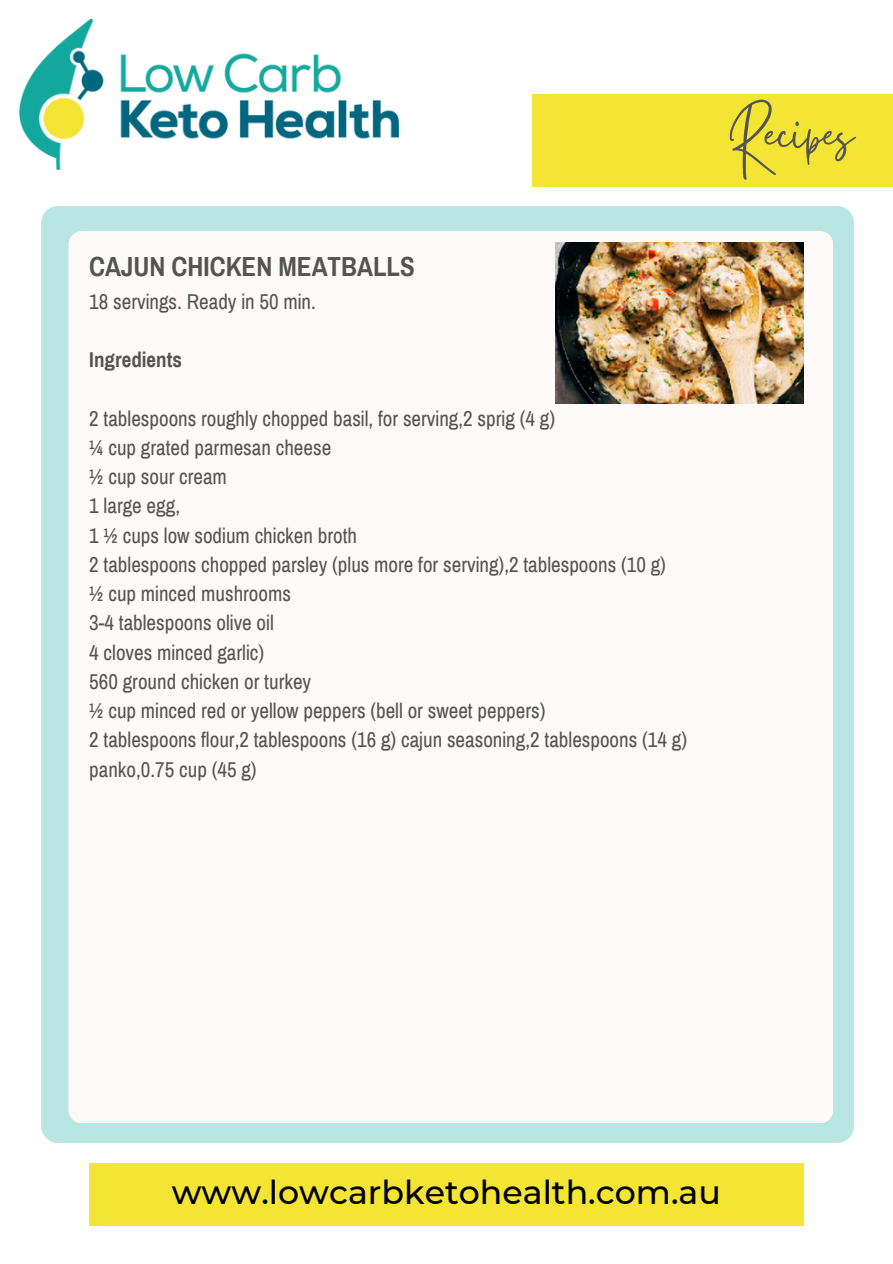
<style>
.page{position:relative;width:893px;height:1264px;background:#fff}
.page>*{position:absolute;margin:0;border:0;box-sizing:border-box;transform-origin:0 0}
.t1{font:60.75px "Gistesy";color:#545454}
.t2{font:500 33.15px "Montserrat";color:#000}
.t3{font:700 27px "Archivo Narrow";color:#545454}
.t4{font:21px/29.2px "Archivo Narrow";color:#545454}
.t5{font:700 21px "Archivo Narrow";color:#545454}
</style>
<div class="page">
<div style="left:532px;top:95px;width:360px;height:92px;background:#f4e434"></div>
<div style="left:41px;top:206px;width:812px;height:936px;background:#b9e5e2;border-radius:17px"></div>
<div style="left:68px;top:231px;width:765px;height:892px;background:#fdfaf9;border-radius:14px"></div>
<img style="left:20px;top:20px;width:378px;height:149px">
<div style="left:89px;top:1162px;width:714px;height:63px;background:#f4e434"></div>
<img style="left:556px;top:242px;width:247px;height:161px">
<p class="t3" style="left:89px;top:252px;width:327px">CAJUN CHICKEN MEATBALLS</p>
<p class="t4" style="left:89px;top:287px;width:228px">18 servings. Ready in 50 min.</p>
<p class="t5" style="left:89px;top:349px;width:94px">Ingredients</p>
<p class="t4" style="left:89px;top:404px;width:599px">2 tablespoons roughly chopped basil, for serving,2 sprig (4 g)<br>¼ cup grated parmesan cheese<br>½ cup sour cream<br>1 large egg,<br>1 ½ cups low sodium chicken broth<br>2 tablespoons chopped parsley (plus more for serving),2 tablespoons (10 g)<br>½ cup minced mushrooms<br>3-4 tablespoons olive oil<br>4 cloves minced garlic)<br>560 ground chicken or turkey<br>½ cup minced red or yellow peppers (bell or sweet peppers)<br>2 tablespoons flour,2 tablespoons (16 g) cajun seasoning,2 tablespoons (14 g) panko,0.75 cup (45 g)</p>
<h1 class="t1" style="left:726px;top:91px;width:129px">Recipes</h1>
<h2 class="t2" style="left:172px;top:1172px;width:550px">www.lowcarbketohealth.com.au</h2>
</div>
